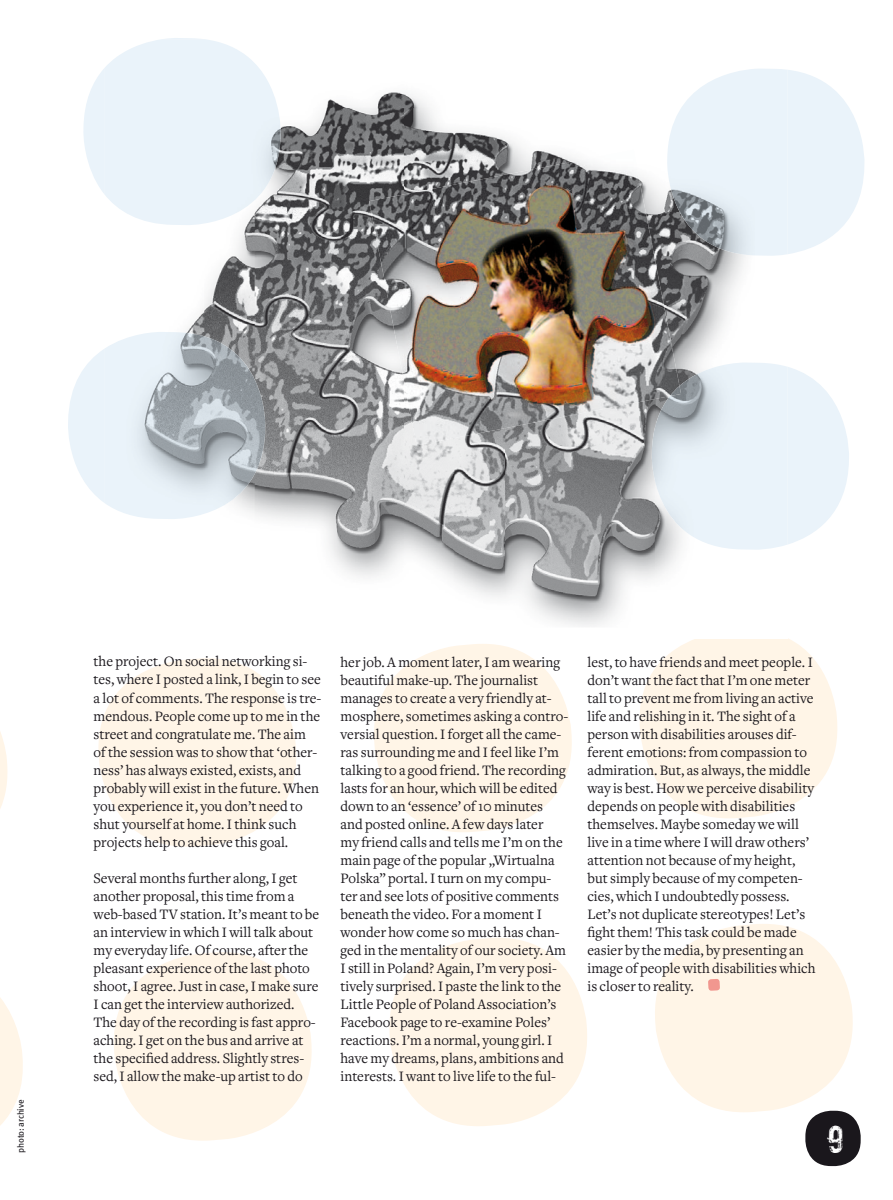
<style>
.page{position:relative;width:893px;height:1200px;background:#fff}
.page>*{position:absolute;margin:0;border:0;box-sizing:border-box;transform-origin:0 0}
.t1{font:35.7px "Palsu";color:#fff}
.t2{font:15px/18px "Freight Text Pl";color:#1a171c}
.t3{font:9px "Meta Pro";letter-spacing:-.02em;color:#1a171c}
</style>
<div class="page">
<svg style="left:0;top:732px;width:8px;height:77px"></svg>
<svg style="left:98px;top:658px;width:198px;height:188px"></svg>
<svg style="left:374px;top:644px;width:198px;height:188px"></svg>
<svg style="left:640px;top:638px;width:197px;height:180px"></svg>
<svg style="left:0;top:998px;width:23px;height:127px"></svg>
<svg style="left:114px;top:952px;width:198px;height:188px"></svg>
<svg style="left:389px;top:938px;width:198px;height:187px"></svg>
<svg style="left:655px;top:924px;width:198px;height:187px"></svg>
<div style="left:805px;top:1110px;width:56px;height:55px;background:#1a171c;border-radius:25px"></div>
<img style="left:326px;top:92px;width:103px;height:16px">
<img style="left:255px;top:108px;width:149px;height:469px">
<img style="left:404px;top:108px;width:118px;height:42px">
<img style="left:204px;top:225px;width:51px;height:107px">
<img style="left:187px;top:309px;width:17px;height:23px">
<img style="left:679px;top:255px;width:76px;height:9px">
<img style="left:679px;top:264px;width:64px;height:98px">
<img style="left:404px;top:445px;width:50px;height:134px">
<img style="left:505px;top:445px;width:150px;height:181px">
<img style="left:454px;top:445px;width:51px;height:152px">
<img style="left:369px;top:150px;width:310px;height:295px">
<svg style="left:83px;top:38px;width:165px;height:155px"></svg>
<img style="left:104px;top:57px;width:177px;height:168px">
<svg style="left:755px;top:69px;width:110px;height:187px"></svg>
<img style="left:666px;top:69px;width:89px;height:186px">
<svg style="left:68px;top:349px;width:36px;height:153px"></svg>
<img style="left:104px;top:332px;width:163px;height:187px">
<svg style="left:755px;top:363px;width:94px;height:186px"></svg>
<img style="left:650px;top:362px;width:105px;height:187px">
<svg style="left:670px;top:386px;width:11px;height:10px"></svg>
<div style="left:708px;top:978px;width:12px;height:12px;background:#f1978f;border-radius:3px"></div>
<p class="t3" style="left:15px;top:1152px;width:55px;rotate:-90deg">photo: archive</p>
<p class="t2" style="left:94px;top:652px;width:229px">the project. On social networking si&shy;tes, where I posted a link, I begin to see a lot of comments. The response is tre&shy;mendous. People come up to me in the street and congratulate me. The aim of the session was to show that ‘other&shy;ness’ has always existed, exists, and probably will exist in the future. When you experience it, you don’t need to shut yourself at home. I think such projects help to achieve this goal.</p>
<p class="t2" style="left:94px;top:868px;width:227px">Several months further along, I get another proposal, this time from a web-based TV station. It’s meant to be an interview in which I will talk about my everyday life. Of course, after the pleasant experience of the last photo shoot, I agree. Just in case, I make sure I can get the interview authorized.<br>The day of the recording is fast appro&shy;aching. I get on the bus and arrive at the specified address. Slightly stres&shy;sed, I allow the make-up artist to do</p>
<p class="t2" style="left:340px;top:652px;width:229px">her job. A moment later, I am wearing beautiful make-up. The journalist manages to create a very friendly at&shy;mosphere, sometimes asking a contro&shy;versial question. I forget all the came&shy;ras surrounding me and I feel like I’m talking to a good friend. The recording lasts for an hour, which will be edited down to an ‘essence’ of 10 minutes and posted online. A few days later<br>my friend calls and tells me I’m on the main page of the popular „Wirtualna Polska” portal. I turn on my compu&shy;ter and see lots of positive comments beneath the video. For a moment I wonder how come so much has chan&shy;ged in the mentality of our society. Am I still in Poland? Again, I’m very posi&shy;tively surprised. I paste the link to the Little People of Poland Association’s Facebook page to re-examine Poles’ reactions. I’m a normal, young girl. I have my dreams, plans, ambitions and interests. I want to live life to the ful-</p>
<p class="t2" style="left:587px;top:652px;width:230px">lest, to have friends and meet people. I don’t want the fact that I’m one meter tall to prevent me from living an active life and relishing in it. The sight of a person with disabilities arouses dif&shy;ferent emotions: from compassion to admiration. But, as always, the middle way is best. How we perceive disability depends on people with disabilities themselves. Maybe someday we will live in a time where I will draw others’ attention not because of my height, but simply because of my competen&shy;cies, which I undoubtedly possess.<br>Let’s not duplicate stereotypes! Let’s fight them! This task could be made easier by the media, by presenting an image of people with disabilities which is closer to reality.</p>
<h1 class="t1" style="left:826px;top:1114px;width:19px">9</h1>
</div>
